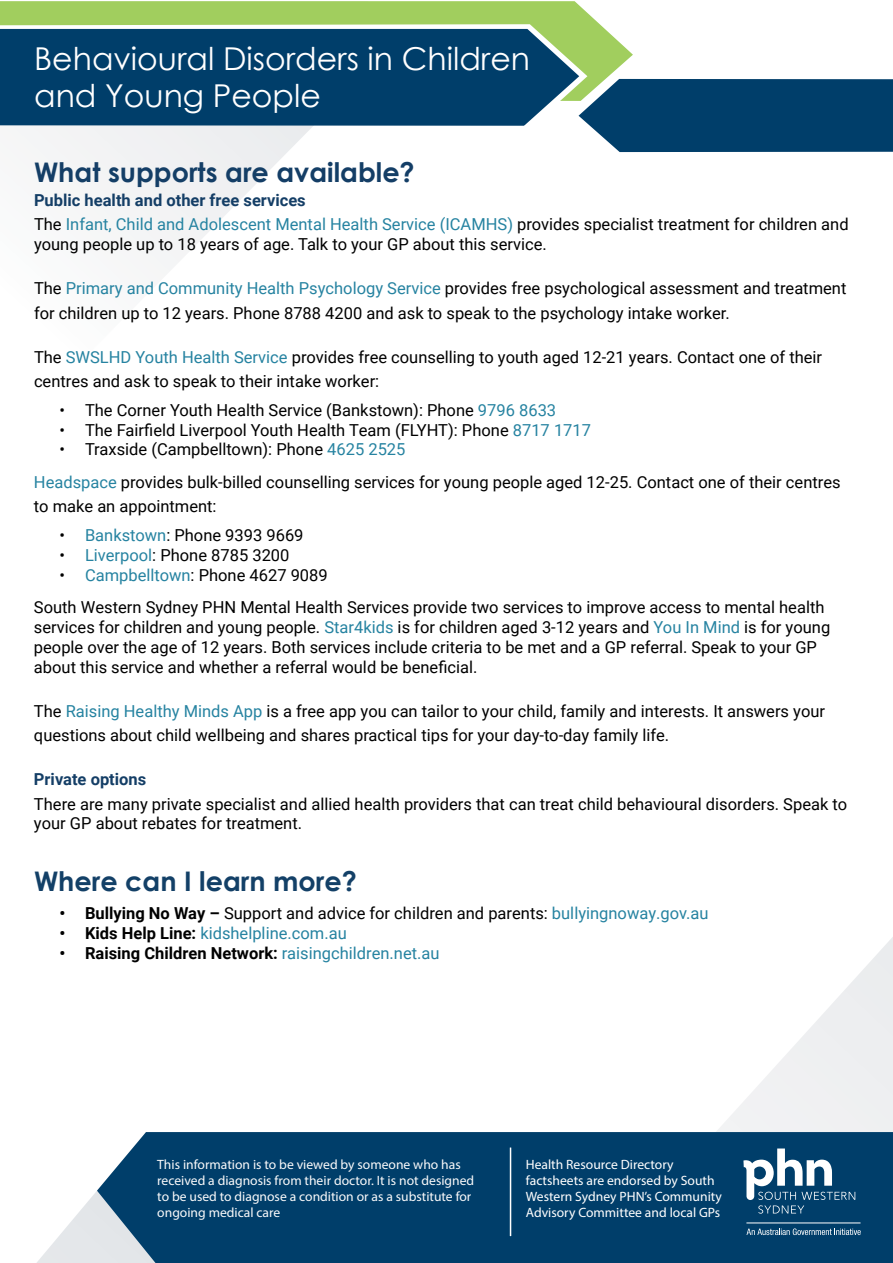
<style>
.page{position:relative;width:893px;height:1263px;background:#fff}
.page>*{position:absolute;margin:0;border:0;box-sizing:border-box;transform-origin:0 0}
.t1{font:31.5px/37.8px "Century Gothic";color:#fff}
.t2{font:700 27px "Century Gothic";color:#143e66}
.t3{font:700 27px "Century Gothic";color:#134067}
.t4{font:16.5px/24.3px "Roboto";color:#000}
.t5{font:16.5px/24.3px "Roboto";color:#2683a1}
.t6{font:700 16.5px "Roboto";color:#000}
.t7{font:700 16.5px "Roboto";color:#143e66}
.t8{font:13.5px/16.2px "Myriad Pro";color:#f9f9fa}
.t9{font:13.5px/16.2px "Myriad Pro";color:#fff}
.s1{font-weight:700;color:#143e66}
.s2{color:#000}
.s3{color:#2683a1}
.s4{font-weight:700}
.s5{font-weight:700;color:#000}
.s6{font-weight:400;color:#2683a1}
</style>
<div class="page">
<svg style="left:717px;top:937px;width:176px;height:195px"></svg>
<svg style="left:37px;top:1191px;width:60px;height:72px"></svg>
<div style="left:97px;top:1132px;width:796px;height:131px;background:#003e6a"></div>
<svg style="left:743px;top:1148px;width:112px;height:65px"></svg>
<svg style="left:746px;top:1228px;width:115px;height:7px"></svg>
<hr style="left:510px;top:1147px;width:1px;height:89px;background:#fff">
<svg style="left:14px;top:127px;width:298px;height:144px"></svg>
<div style="left:587px;top:79px;width:306px;height:73px;background:#003e6a"></div>
<svg style="left:0;top:1px;width:634px;height:101px;background:#a7cf73"></svg>
<svg style="left:0;top:24px;width:587px;height:103px;background:#1a5275"></svg>
<h1 class="t1" style="left:34px;top:39px;width:497px">Behavioural Disorders in Children and Young People</h1>
<h2 class="t2" style="left:34px;top:152px;width:382px">What supports are available?</h2>
<p class="t5" style="left:34px;top:187px;width:816px"><span class="s1">Public health and other free services<br></span><span class="s2">The</span> Infant, Child and Adolescent Mental Health Service (ICAMHS) <span class="s2">provides specialist treatment for children and</span></p>
<p class="t4" style="left:34px;top:232px;width:514px">young people up to 18 years of age. Talk to your GP about this service.</p>
<p class="t4" style="left:34px;top:276px;width:814px">The <span class="s3">Primary and Community Health Psychology Service</span> provides free psychological assessment and treatment for children up to 12 years. Phone 8788 4200 and ask to speak to the psychology intake worker.</p>
<p class="t4" style="left:34px;top:344px;width:790px">The <span class="s3">SWSLHD Youth Health Service</span> provides free counselling to youth aged 12-21 years. Contact one of their centres and ask to speak to their intake worker:</p>
<p class="t4" style="left:60px;top:397px;width:498px">• The Corner Youth Health Service (Bankstown): Phone <span class="s3">9796 8633</span></p>
<p class="t4" style="left:60px;top:417px;width:533px">• The Fairfield Liverpool Youth Health Team (FLYHT): Phone <span class="s3">8717 1717</span></p>
<p class="t4" style="left:34px;top:433px;width:808px;line-height:32.5px;text-indent:26px">• Traxside (Campbelltown): Phone <span class="s3">4625 2525<br>Headspace</span> provides bulk-billed counselling services for young people aged 12-25. Contact one of their centres</p>
<p class="t4" style="left:34px;top:494px;width:184px">to make an appointment:</p>
<p class="t4" style="left:59px;top:522px;width:246px">• <span class="s3">Bankstown</span>: Phone 9393 9669</p>
<p class="t4" style="left:59px;top:542px;width:232px">• <span class="s3">Liverpool</span>: Phone 8785 3200</p>
<p class="t4" style="left:34px;top:558px;width:792px;line-height:32.5px;text-indent:26px">• <span class="s3">Campbelltown</span>: Phone 4627 9089<br>South Western Sydney PHN Mental Health Services provide two services to improve access to mental health</p>
<p class="t4" style="left:34px;top:617px;width:798px;line-height:19.8px">services for children and young people. <span class="s3">Star4kids</span> is for children aged 3-12 years and <span class="s3">You In Mind</span> is for young people over the age of 12 years. Both services include criteria to be met and a GP referral. Speak to your GP about this service and whether a referral would be beneficial.</p>
<p class="t4" style="left:34px;top:698px;width:793px">The <span class="s3">Raising Healthy Minds App</span> is a free app you can tailor to your child, family and interests. It answers your questions about child wellbeing and shares practical tips for your day-to-day family life.</p>
<p class="t7" style="left:34px;top:768px;width:114px">Private options</p>
<p class="t4" style="left:34px;top:793px;width:815px;line-height:19.8px">There are many private specialist and allied health providers that can treat child behavioural disorders. Speak to your GP about rebates for treatment.</p>
<h2 class="t3" style="left:34px;top:860px;width:324px">Where can I learn more?</h2>
<p class="t4" style="left:60px;top:901px;width:651px"><span class="s4">• Bullying No Way –</span> Support and advice for children and parents: <span class="s3">bullyingnoway.gov.au</span></p>
<p class="t5" style="left:60px;top:920px;width:289px"><span class="s5">• Kids Help Line:</span> kidshelpline.com.au</p>
<p class="t6" style="left:60px;top:941px;width:382px">• Raising Children Network: <span class="s6">raisingchildren.net.au</span></p>
<p class="t8" style="left:157px;top:1156px;width:318px">This information is to be viewed by someone who has received a diagnosis from their doctor. It is not designed to be used to diagnose a condition or as a substitute for ongoing medical care</p>
<p class="t9" style="left:526px;top:1156px;width:198px">Health Resource Directory factsheets are endorsed by South<br>Western Sydney PHN’s Community<br>Advisory Committee and local GPs</p>
</div>
